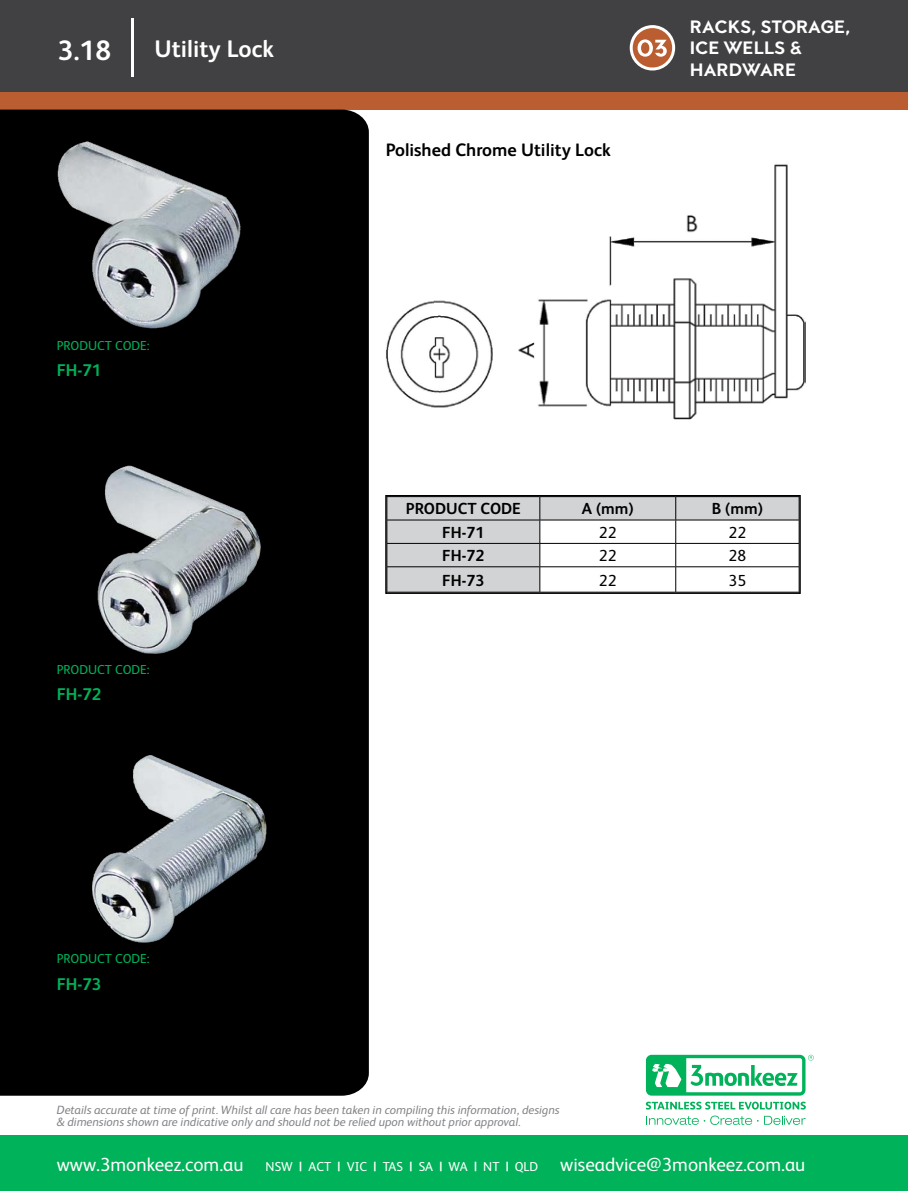
<style>
.page{position:relative;width:908px;height:1191px;background:#fff}
.page>*{position:absolute;margin:0;border:0;box-sizing:border-box;transform-origin:0 0}
.t1{font:700 28px "FS Albert";color:#fff}
.t2{font:700 24px "FS Albert";color:#fff}
.t3{font:19px "FS Albert";color:#fff}
.t4{font:900 18px/21.6px "MTT Milano";letter-spacing:-.005em;color:#fff}
.t5{font:700 18px "FS Albert";color:#000}
.t6{font:700 17px "FS Albert";color:#00b259}
.t7{font:700 16px "FS Albert";color:#000}
.t8{font:16px "FS Albert";color:#000}
.t9{font:13px "FS Albert";color:#00b259}
.t10{font:italic 12px/12px "FS Albert";color:#808285}
.s1{font-size:13px}
.s2{font-weight:700;font-size:13px}
</style>
<div class="page">
<div style="left:0;top:0;width:907px;height:92px;background:#414042"></div>
<div style="left:0;top:92px;width:907px;height:18px;background:#ba5d30"></div>
<div style="left:0;top:1134px;width:907px;height:57px;background:#00b259"></div>
<hr style="left:132px;top:18px;width:2px;height:59px;background:#fff">
<div style="left:0;top:110px;width:369px;height:985px;background:#000"></div>
<svg style="left:808px;top:1054px;width:5px;height:6px"></svg>
<svg style="left:646px;top:1115px;width:159px;height:10px"></svg>
<svg style="left:645px;top:1101px;width:160px;height:8px"></svg>
<svg style="left:645px;top:1054px;width:160px;height:41px"></svg>
<svg style="left:651px;top:1058px;width:150px;height:34px"></svg>
<svg style="left:629px;top:25px;width:45px;height:46px"></svg>
<svg style="left:637px;top:39px;width:29px;height:18px"></svg>
<img style="left:92px;top:755px;width:174px;height:187px">
<img style="left:98px;top:466px;width:162px;height:187px">
<img style="left:57px;top:142px;width:183px;height:187px">
<img style="left:386px;top:164px;width:419px;height:255px">
<svg style="left:388px;top:497px;width:410px;height:94px"></svg>
<div style="left:386px;top:495px;width:414px;height:98px;border:1px solid #000"></div>
<h1 class="t1" style="left:58px;top:34px;width:55px">3.18</h1>
<h2 class="t2" style="left:154px;top:35px;width:121px">Utility Lock</h2>
<p class="t9" style="left:57px;top:338px;width:94px">PRODUCT CODE:</p>
<h3 class="t6" style="left:57px;top:361px;width:46px">FH-71</h3>
<p class="t9" style="left:57px;top:662px;width:94px">PRODUCT CODE:</p>
<h3 class="t6" style="left:57px;top:684px;width:46px">FH-72</h3>
<p class="t9" style="left:57px;top:951px;width:94px">PRODUCT CODE:</p>
<h3 class="t6" style="left:57px;top:973px;width:46px">FH-73</h3>
<h3 class="t5" style="left:386px;top:139px;width:226px">Polished Chrome Utility Lock</h3>
<h3 class="t4" style="left:689px;top:17px;width:162px">RACKS, STORAGE,<br>ICE WELLS &amp;<br>HARDWARE</h3>
<h3 class="t7" style="left:405px;top:500px;width:116px">PRODUCT CODE</h3>
<h3 class="t7" style="left:581px;top:500px;width:53px">A (mm)</h3>
<h3 class="t7" style="left:711px;top:500px;width:53px">B (mm)</h3>
<h3 class="t7" style="left:442px;top:523px;width:44px">FH-71</h3>
<h3 class="t8" style="left:598px;top:523px;width:19px">22</h3>
<h3 class="t8" style="left:728px;top:523px;width:19px">22</h3>
<h3 class="t7" style="left:442px;top:546px;width:44px">FH-72</h3>
<h3 class="t8" style="left:598px;top:546px;width:19px">22</h3>
<h3 class="t8" style="left:728px;top:546px;width:19px">28</h3>
<h3 class="t7" style="left:442px;top:571px;width:44px">FH-73</h3>
<h3 class="t8" style="left:598px;top:571px;width:19px">22</h3>
<h3 class="t8" style="left:728px;top:571px;width:19px">35</h3>
<p class="t10" style="left:57px;top:1103px;width:504px">Details accurate at time of print. Whilst all care has been taken in compiling this information, designs &amp; dimensions shown are indicative only and should not be relied upon without prior approval.</p>
<h3 class="t3" style="left:57px;top:1153px;width:749px">www.3monkeez.com.au <span class="s1">NSW</span> <span class="s2">|</span> <span class="s1">ACT</span> <span class="s2">|</span> <span class="s1">VIC</span> <span class="s2">|</span> <span class="s1">TAS</span> <span class="s2">|</span> <span class="s1">SA</span> <span class="s2">|</span> <span class="s1">WA</span> <span class="s2">|</span> <span class="s1">NT</span> <span class="s2">|</span> <span class="s1">QLD</span> wiseadvice@3monkeez.com.au</h3>
</div>
